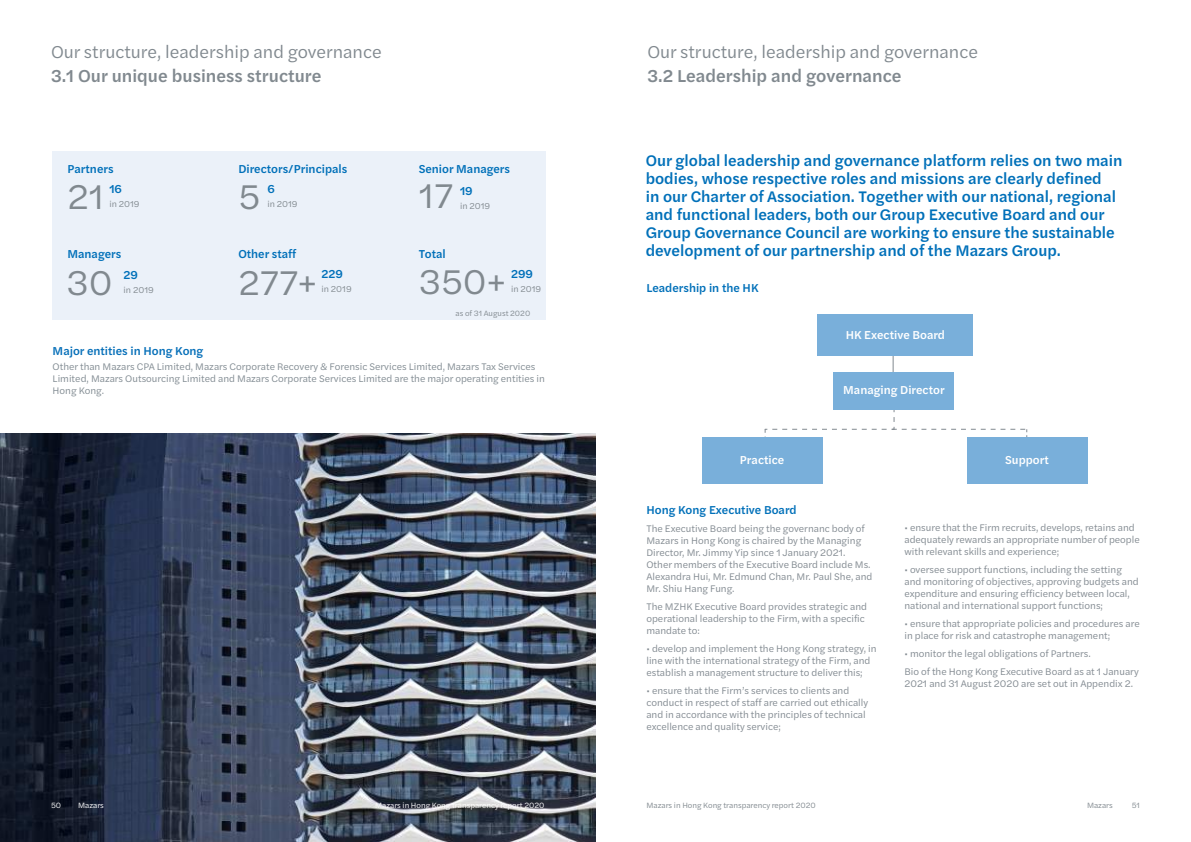
<style>
.page{position:relative;width:1191px;height:842px;background:#fff}
.page>*{position:absolute;margin:0;border:0;box-sizing:border-box;transform-origin:0 0}
.t1{font:36px "Halyard Text";color:#81898f}
.t2{font:18px "Halyard Text";color:#81898f}
.t3{font:500 18px "Halyard Text";color:#81898f}
.t4{font:500 16px/18px "Halyard Text";color:#0070b9}
.t5{font:500 12px "Halyard Text";color:#0070b9}
.t6{font:500 12px "Halyard Text";color:#fff}
.t7{font:500 12px "Halyard Text";color:#0770b9}
.t8{font:10px/12px "Halyard Text";color:#818990}
.t9{font:10px/12px "Halyard Text";color:#808a91}
.t10{font:9px "Halyard Text";color:#81898f}
.t11{font:8px "Halyard Text";color:#81898f}
.t12{font:8px "Halyard Text";color:#fff}
</style>
<div class="page">
<hr style="left:893px;top:354px;width:1px;height:35px;background:#81898f">
<div style="left:817px;top:314px;width:155px;height:42px;background:#79afda"></div>
<div style="left:833px;top:372px;width:120px;height:37px;background:#79afda"></div>
<svg style="left:764px;top:399px;width:263px;height:41px"></svg>
<div style="left:702px;top:437px;width:120px;height:46px;background:#79afda"></div>
<div style="left:966px;top:437px;width:121px;height:46px;background:#79afda"></div>
<div style="left:53px;top:152px;width:493px;height:168px;background:#ebf1f9"></div>
<img style="left:0;top:434px;width:595px;height:408px">
<h2 class="t2" style="left:51px;top:39px;width:332px">Our structure, leadership and governance</h2>
<h2 class="t3" style="left:51px;top:63px;width:272px">3.1 Our unique business structure</h2>
<p class="t5" style="left:67px;top:161px;width:48px">Partners</p>
<h1 class="t1" style="left:67px;top:171px;width:38px">21</h1>
<p class="t5" style="left:109px;top:181px;width:14px">16</p>
<p class="t10" style="left:109px;top:198px;width:32px">in 2019</p>
<p class="t5" style="left:238px;top:160px;width:110px">Directors/Principals</p>
<h1 class="t1" style="left:238px;top:170px;width:23px">5</h1>
<p class="t5" style="left:267px;top:180px;width:9px">6</p>
<p class="t10" style="left:267px;top:197px;width:32px">in 2019</p>
<p class="t5" style="left:67px;top:245px;width:55px">Managers</p>
<h1 class="t1" style="left:66px;top:256px;width:48px">30</h1>
<p class="t5" style="left:124px;top:266px;width:16px">29</p>
<p class="t10" style="left:124px;top:283px;width:32px">in 2019</p>
<p class="t5" style="left:238px;top:245px;width:60px">Other staff</p>
<h1 class="t1" style="left:238px;top:256px;width:80px">277+</h1>
<p class="t5" style="left:321px;top:265px;width:23px">229</p>
<p class="t10" style="left:321px;top:282px;width:32px">in 2019</p>
<p class="t5" style="left:419px;top:160px;width:93px">Senior Managers</p>
<h1 class="t1" style="left:419px;top:170px;width:36px">17</h1>
<p class="t5" style="left:460px;top:182px;width:14px">19</p>
<p class="t10" style="left:460px;top:199px;width:32px">in 2019</p>
<p class="t5" style="left:419px;top:245px;width:29px">Total</p>
<h1 class="t1" style="left:419px;top:256px;width:89px">350+</h1>
<p class="t5" style="left:511px;top:265px;width:23px">299</p>
<p class="t10" style="left:511px;top:282px;width:32px">in 2019</p>
<p class="t11" style="left:455px;top:308px;width:76px">as of 31 August 2020</p>
<p class="t7" style="left:53px;top:342px;width:152px">Major entities in Hong Kong</p>
<p class="t9" style="left:53px;top:360px;width:494px">Other than Mazars CPA Limited, Mazars Corporate Recovery &amp; Forensic Services Limited, Mazars Tax Services<br>Limited, Mazars Outsourcing Limited and Mazars Corporate Services Limited are the major operating entities in<br>Hong Kong.</p>
<p class="t12" style="left:51px;top:800px;width:12px">50</p>
<p class="t12" style="left:78px;top:800px;width:27px">Mazars</p>
<p class="t12" style="left:375px;top:800px;width:171px">Mazars in Hong Kong transparency report 2020</p>
<h2 class="t2" style="left:647px;top:39px;width:332px">Our structure, leadership and governance</h2>
<h2 class="t3" style="left:647px;top:63px;width:256px">3.2 Leadership and governance</h2>
<p class="t4" style="left:645px;top:151px;width:478px">Our global leadership and governance platform relies on two main bodies, whose respective roles and missions are clearly defined<br>in our Charter of Association. Together with our national, regional and functional leaders, both our Group Executive Board and our Group Governance Council are working to ensure the sustainable development of our partnership and of the Mazars Group.</p>
<p class="t5" style="left:646px;top:279px;width:114px">Leadership in the HK</p>
<p class="t6" style="left:845px;top:326px;width:101px">HK Exective Board</p>
<p class="t6" style="left:843px;top:381px;width:103px">Managing Director</p>
<p class="t6" style="left:740px;top:451px;width:46px">Practice</p>
<p class="t6" style="left:1005px;top:451px;width:45px">Support</p>
<p class="t5" style="left:646px;top:501px;width:152px">Hong Kong Executive Board</p>
<p class="t8" style="left:646px;top:522px;width:227px">The Executive Board being the governanc body of Mazars in Hong Kong is chaired by the Managing Director, Mr. Jimmy Yip since 1 January 2021.<br>Other members of the Executive Board include Ms.<br>Alexandra Hui, Mr. Edmund Chan, Mr. Paul She, and Mr. Shiu Hang Fung.</p>
<p class="t8" style="left:646px;top:600px;width:222px">The MZHK Executive Board provides strategic and operational leadership to the Firm, with a specific mandate to:</p>
<p class="t8" style="left:646px;top:642px;width:232px">• develop and implement the Hong Kong strategy, in line with the international strategy of the Firm, and establish a management structure to deliver this;</p>
<p class="t8" style="left:646px;top:684px;width:223px">• ensure that the Firm’s services to clients and conduct in respect of staff are carried out ethically and in accordance with the principles of technical excellence and quality service;</p>
<p class="t11" style="left:646px;top:800px;width:171px">Mazars in Hong Kong transparency report 2020</p>
<p class="t8" style="left:904px;top:521px;width:237px">• ensure that the Firm recruits, develops, retains and adequately rewards an appropriate number of people with relevant skills and experience;</p>
<p class="t8" style="left:904px;top:563px;width:236px">• oversee support functions, including the setting and monitoring of objectives, approving budgets and expenditure and ensuring efficiency between local, national and international support functions;</p>
<p class="t8" style="left:904px;top:617px;width:237px">• ensure that appropriate policies and procedures are in place for risk and catastrophe management;</p>
<p class="t8" style="left:904px;top:644px;width:236px;line-height:18px">• monitor the legal obligations of Partners.<br>Bio of the Hong Kong Executive Board as at 1 January</p>
<p class="t8" style="left:904px;top:677px;width:230px">2021 and 31 August 2020 are set out in Appendix 2.</p>
<p class="t11" style="left:1087px;top:800px;width:27px">Mazars</p>
<p class="t11" style="left:1131px;top:800px;width:10px">51</p>
</div>
